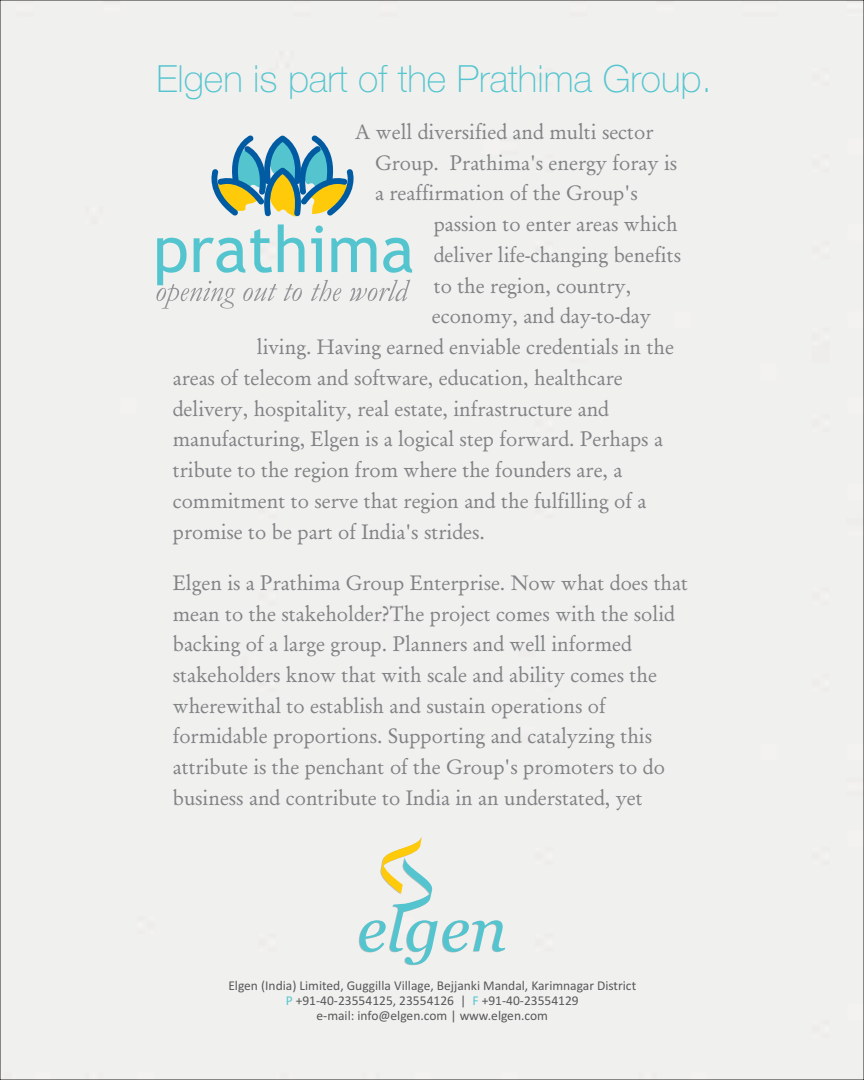
<style>
.page{position:relative;width:864px;height:1080px;background:#fff}
.page>*{position:absolute;margin:0;border:0;box-sizing:border-box;transform-origin:0 0}
.t1{font:100 37.5px "Helvetica Neue CE";color:#54c5cf}
.t2{font:21px/30.8px "Garamond Antiqua";color:#808285}
.t3{font:13.5px/14.9px "Calibri";color:#57585a;text-align:center}
.t4{font:13.5px "Calibri";color:#54c5cf}
.s1{color:#54c5cf}
</style>
<div class="page">
<svg style="left:311px;top:280px;width:30px;height:21px"></svg>
<svg style="left:350px;top:280px;width:60px;height:21px"></svg>
<svg style="left:156px;top:224px;width:149px;height:85px;background:#cfe3e4"></svg>
<svg style="left:311px;top:226px;width:12px;height:46px"></svg>
<svg style="left:331px;top:238px;width:45px;height:34px;background:#a7dcdf"></svg>
<svg style="left:383px;top:238px;width:29px;height:35px"></svg>
<svg style="left:205px;top:135px;width:155px;height:82px;background:#9abab1"></svg>
<svg style="left:359px;top:836px;width:146px;height:129px;background:#dbe8e2"></svg>
<h1 class="t1" style="left:156px;top:65px;width:557px">Elgen is part of the Prathima Group.</h1>
<p class="t2" style="left:375px;top:118px;width:304px;text-indent:-20px">A well diversified and multi sector<br>Group. Prathima's energy foray is a reaffirmation of the Group's</p>
<p class="t2" style="left:434px;top:210px;width:245px">passion to enter areas which</p>
<p class="t2" style="left:434px;top:241px;width:249px">deliver life-changing benefits</p>
<p class="t2" style="left:434px;top:272px;width:199px">to the region, country,</p>
<p class="t2" style="left:432px;top:303px;width:221px">economy, and day-to-day</p>
<p class="t2" style="left:257px;top:333px;width:419px">living. Having earned enviable credentials in the</p>
<p class="t2" style="left:173px;top:364px;width:451px">areas of telecom and software, education, healthcare</p>
<p class="t2" style="left:173px;top:395px;width:438px">delivery, hospitality, real estate, infrastructure and</p>
<p class="t2" style="left:173px;top:426px;width:492px">manufacturing, Elgen is a logical step forward. Perhaps a</p>
<p class="t2" style="left:173px;top:456px;width:451px">tribute to the region from where the founders are, a</p>
<p class="t2" style="left:173px;top:487px;width:475px">commitment to serve that region and the fulfilling of a</p>
<p class="t2" style="left:173px;top:518px;width:314px">promise to be part of India's strides.</p>
<p class="t2" style="left:173px;top:569px;width:517px">Elgen is a Prathima Group Enterprise. Now what does that mean to the stakeholder?The project comes with the solid backing of a large group. Planners and well informed stakeholders know that with scale and ability comes the wherewithal to establish and sustain operations of formidable proportions. Supporting and catalyzing this attribute is the penchant of the Group's promoters to do business and contribute to India in an understated, yet</p>
<p class="t3" style="left:228px;top:979px;width:409px">Elgen (India) Limited, Guggilla Village, Bejjanki Mandal, Karimnagar District<br><span class="s1">P</span> +91-40-23554125, 23554126 | +91-40-23554129<br>e-mail: info@elgen.com | www.elgen.com</p>
<p class="t4" style="left:472px;top:995px;width:8px">F</p>
</div>
